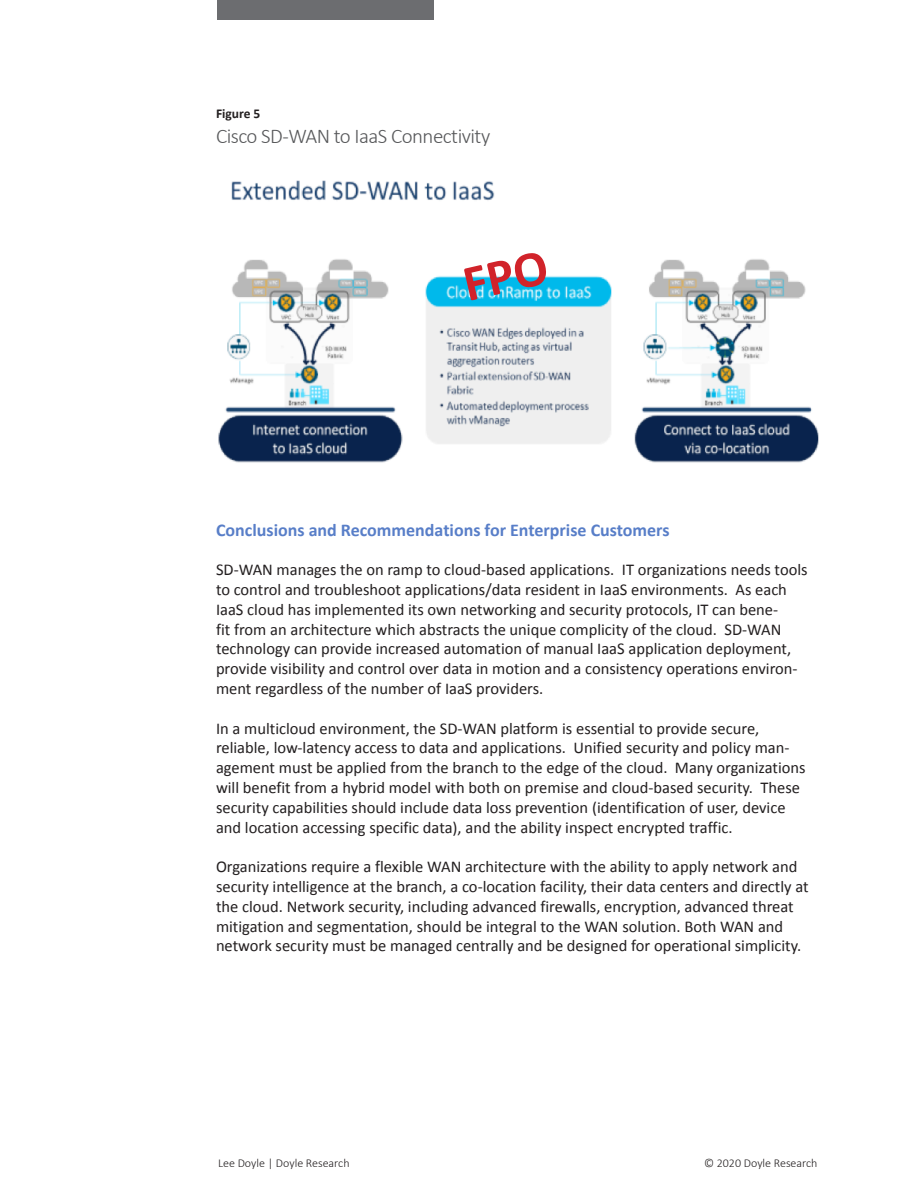
<style>
.page{position:relative;width:918px;height:1188px;background:#fff}
.page>*{position:absolute;margin:0;border:0;box-sizing:border-box;transform-origin:0 0}
.Figure_Title{font:300 21px "Calibri";letter-spacing:-.025em;color:#57585a}
.t1{font:700 18px "Calibri";color:#587ec8}
.t2{font:16.5px/19.8px "Calibri";color:#231f20}
.Figure{font:700 13.5px "Calibri";color:#231f20}
.t3{font:300 12px "Calibri";color:#231f20}
</style>
<div class="page">
<img style="left:218px;top:180px;width:601px;height:283px">
<div style="left:217px;top:0;width:216px;height:19px;background:#6c6d70"></div>
<svg style="left:464px;top:250px;width:85px;height:51px"></svg>
<p class="Figure" style="left:216px;top:105px;width:46px">Figure 5</p>
<p class="Figure_Title" style="left:216px;top:123px;width:276px">Cisco SD-WAN to IaaS Connectivity</p>
<p class="t1" style="left:216px;top:518px;width:455px">Conclusions and Recommendations for Enterprise Customers</p>
<p class="t2" style="left:216px;top:560px;width:593px">SD-WAN manages the on ramp to cloud-based applications. IT organizations needs tools to control and troubleshoot applications/data resident in IaaS environments. As each IaaS cloud has implemented its own networking and security protocols, IT can bene-<br>fit from an architecture which abstracts the unique complicity of the cloud. SD-WAN technology can provide increased automation of manual IaaS application deployment, provide visibility and control over data in motion and a consistency operations environ&shy;ment regardless of the number of IaaS providers.</p>
<p class="t2" style="left:216px;top:718px;width:591px">In a multicloud environment, the SD-WAN platform is essential to provide secure, reliable, low-latency access to data and applications. Unified security and policy man&shy;agement must be applied from the branch to the edge of the cloud. Many organizations will benefit from a hybrid model with both on premise and cloud-based security. These security capabilities should include data loss prevention (identification of user, device and location accessing specific data), and the ability inspect encrypted traffic.</p>
<p class="t2" style="left:216px;top:857px;width:594px">Organizations require a flexible WAN architecture with the ability to apply network and security intelligence at the branch, a co-location facility, their data centers and directly at the cloud. Network security, including advanced firewalls, encryption, advanced threat mitigation and segmentation, should be integral to the WAN solution. Both WAN and network security must be managed centrally and be designed for operational simplicity.</p>
<p class="t3" style="left:218px;top:1155px;width:133px">Lee Doyle | Doyle Research</p>
<p class="t3" style="left:704px;top:1155px;width:115px">© 2020 Doyle Research</p>
</div>
